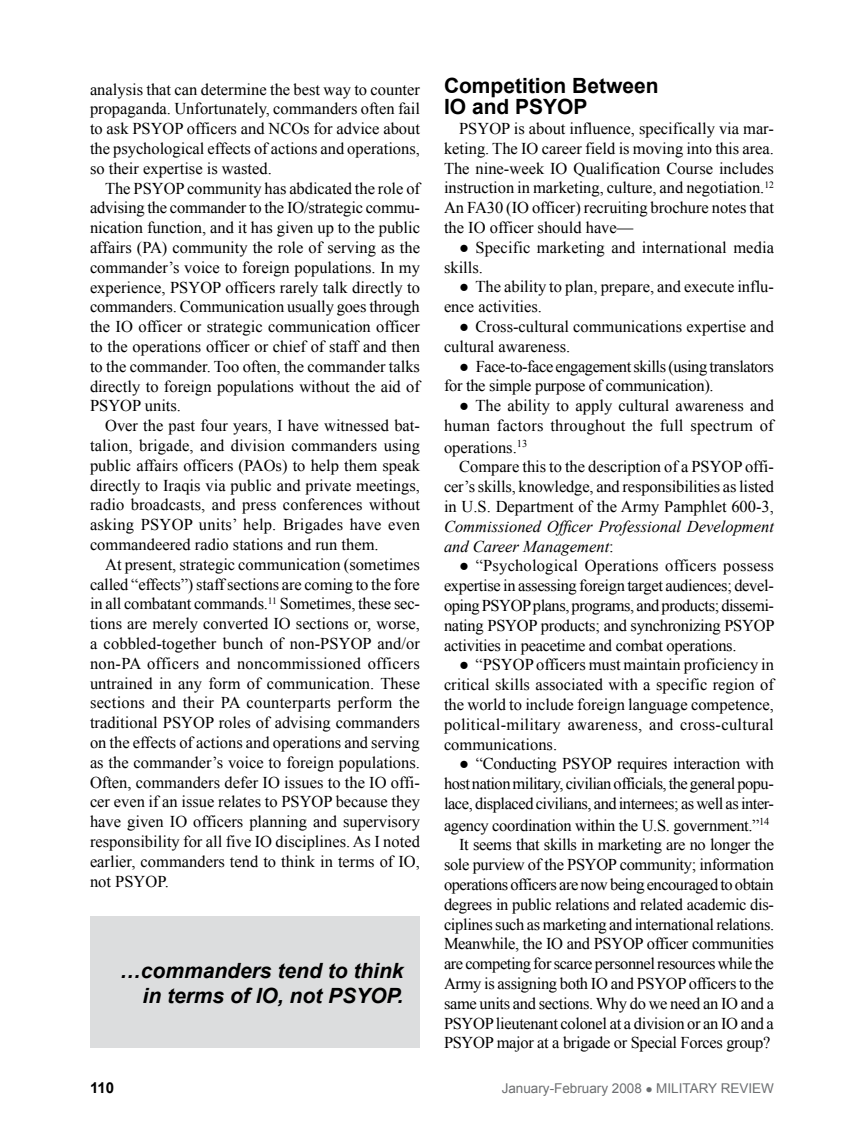
<style>
.page{position:relative;width:864px;height:1134px;background:#fff}
.page>*{position:absolute;margin:0;border:0;box-sizing:border-box;transform-origin:0 0}
.fob{font:italic 700 21px/25.2px "Arial";color:#000;text-align:right}
.subhead{font:700 21px/21px "Arial";color:#000}
.fob-2{font:16.5px/19.8px "Times New Roman";color:#000;text-align:justify}
.fob_Bullet{font:16.5px/19.8px "Times New Roman";color:#000}
.fob_Bullet-2{font:16.5px/19.8px "Times New Roman";letter-spacing:-.025em;color:#000}
.fob_Bullet-3{font:16.5px "Times New Roman";letter-spacing:-.02em;color:#000}
.subhead-2{font:700 15px "Arial";color:#000}
.subhead-3{font:13.5px "Arial";color:#6d6f71}
.s1{font-style:italic}
</style>
<div class="page">
<div style="left:90px;top:916px;width:330px;height:132px;background:#dcddde"></div>
<p class="fob-2" style="left:90px;top:79px;width:332px">analysis that can determine the best way to counter propaganda. Unfortunately, commanders often fail to ask PSYOP officers and NCOs for advice about the psychological effects of actions and operations, so their expertise is wasted.</p>
<p class="fob-2" style="left:90px;top:178px;width:332px;text-indent:15px">The PSYOP community has abdicated the role of advising the commander to the IO/strategic commu&shy;nication function, and it has given up to the public affairs (PA) community the role of serving as the commander’s voice to foreign populations. In my experience, PSYOP officers rarely talk directly to commanders. Communication usually goes through the IO officer or strategic communication officer to the operations officer or chief of staff and then to the commander. Too often, the commander talks directly to foreign populations without the aid of PSYOP units.</p>
<p class="fob-2" style="left:90px;top:416px;width:332px;text-indent:15px">Over the past four years, I have witnessed bat&shy;talion, brigade, and division commanders using public affairs officers (PAOs) to help them speak directly to Iraqis via public and private meetings, radio broadcasts, and press conferences without asking PSYOP units’ help. Brigades have even commandeered radio stations and run them.</p>
<p class="fob-2" style="left:90px;top:554px;width:332px;text-indent:15px">At present, strategic communication (sometimes called “effects”) staff sections are coming to the fore in all combatant commands.<sup>11</sup> Sometimes, these sec&shy;tions are merely converted IO sections or, worse, a cobbled-together bunch of non-PSYOP and/or non-PA officers and noncommissioned officers untrained in any form of communication. These sections and their PA counterparts perform the traditional PSYOP roles of advising commanders on the effects of actions and operations and serving as the commander’s voice to foreign populations.<br>Often, commanders defer IO issues to the IO offi&shy;cer even if an issue relates to PSYOP because they have given IO officers planning and supervisory responsibility for all five IO disciplines. As I noted earlier, commanders tend to think in terms of IO, not PSYOP.</p>
<p class="fob" style="left:120px;top:958px;width:285px">…commanders tend to think in terms of IO, not PSYOP.</p>
<p class="subhead" style="left:444px;top:76px;width:216px">Competition Between<br>IO and PSYOP</p>
<p class="fob-2" style="left:444px;top:118px;width:332px;text-indent:15px">PSYOP is about influence, specifically via mar&shy;keting. The IO career field is moving into this area.<br>The nine-week IO Qualification Course includes instruction in marketing, culture, and negotiation.<sup>12<br></sup>An FA30 (IO officer) recruiting brochure notes that the IO officer should have—</p>
<p class="fob_Bullet" style="left:444px;top:237px;width:332px;text-indent:15px">● Specific marketing and international media skills.</p>
<p class="fob_Bullet" style="left:444px;top:277px;width:331px;text-indent:15px">● The ability to plan, prepare, and execute influ&shy;ence activities.</p>
<p class="fob_Bullet" style="left:444px;top:316px;width:332px;text-indent:15px">● Cross-cultural communications expertise and cultural awareness.</p>
<p class="fob_Bullet-2" style="left:444px;top:356px;width:331px;text-indent:15px">● Face-to-face engagement skills (using translators for the simple purpose of communication).</p>
<p class="fob_Bullet" style="left:444px;top:396px;width:332px;text-align:right">● The ability to apply cultural awareness and human factors throughout the full spectrum of</p>
<p class="fob_Bullet" style="left:444px;top:437px;width:85px">operations.<sup>13</sup></p>
<p class="fob-2" style="left:444px;top:457px;width:332px;text-indent:15px">Compare this to the description of a PSYOP offi&shy;cer’s skills, knowledge, and responsibilities as listed in U.S. Department of the Army Pamphlet 600-3, <span class="s1">Commissioned Officer Professional Development and Career Management</span>:</p>
<p class="fob_Bullet" style="left:444px;top:556px;width:331px;text-indent:15px">● “Psychological Operations officers possess expertise in assessing foreign target audiences; devel&shy;oping PSYOP plans, programs, and products; dissemi&shy;nating PSYOP products; and synchronizing PSYOP activities in peacetime and combat operations.</p>
<p class="fob_Bullet" style="left:444px;top:655px;width:332px;text-align:justify;text-indent:15px">● “PSYOP officers must maintain proficiency in critical skills associated with a specific region of the world to include foreign language competence, political-military awareness, and cross-cultural communications.</p>
<p class="fob_Bullet" style="left:444px;top:754px;width:332px;text-align:justify;text-indent:15px">● “Conducting PSYOP requires interaction with host nation military, civilian officials, the general popu&shy;lace, displaced civilians, and internees; as well as inter-</p>
<p class="fob_Bullet-3" style="left:444px;top:814px;width:327px">agency coordination within the U.S. government.”<sup>14</sup></p>
<p class="fob-2" style="left:444px;top:835px;width:332px;text-indent:15px">It seems that skills in marketing are no longer the sole purview of the PSYOP community; information operations officers are now being encouraged to obtain degrees in public relations and related academic dis&shy;ciplines such as marketing and international relations.<br>Meanwhile, the IO and PSYOP officer communities are competing for scarce personnel resources while the Army is assigning both IO and PSYOP officers to the same units and sections. Why do we need an IO and a PSYOP lieutenant colonel at a division or an IO and a PSYOP major at a brigade or Special Forces group?</p>
<p class="subhead-2" style="left:90px;top:1078px;width:26px">110</p>
<p class="subhead-3" style="left:502px;top:1080px;width:274px">January-February 2008 ● Military Review</p>
</div>
